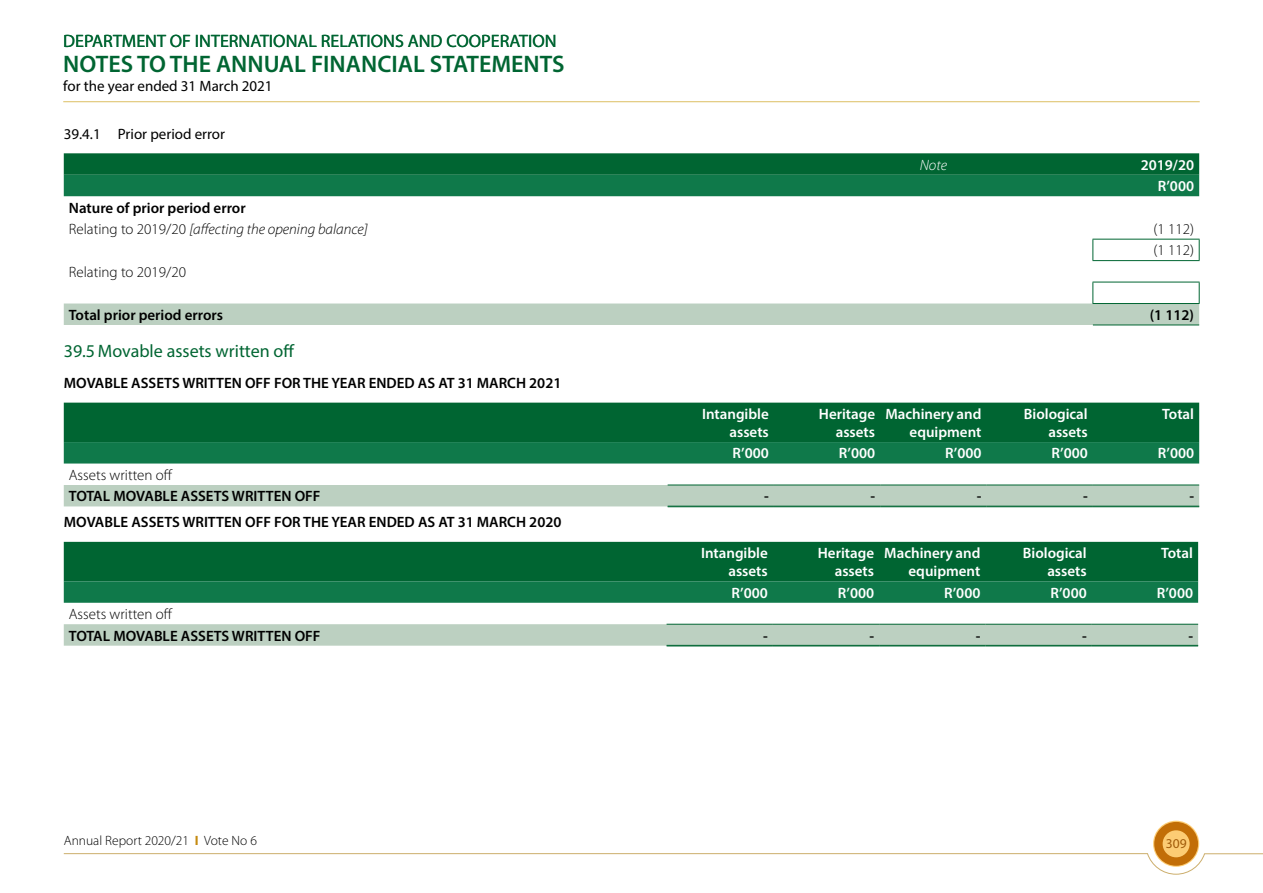
<style>
.page{position:relative;width:1263px;height:893px;background:#fff}
.page>*{position:absolute;margin:0;border:0;box-sizing:border-box;transform-origin:0 0}
.t1{font:600 24px "Myriad Pro";color:#006532}
.t2{font:18px "Myriad Pro";color:#006532}
.t3{font:600 15px/18px "Myriad Pro";color:#fff;text-align:right}
.t4{font:600 15px "Myriad Pro";color:#000}
.t5{font:italic 300 15px/21.5px "Myriad Pro";color:#000}
.t6{font:300 15px/21.5px "Myriad Pro";color:#000}
.t7{font:15px "Myriad Pro";color:#000}
.t8{font:italic 300 15px "Myriad Pro";color:#fff}
.t9{font:300 13.5px "Myriad Pro";color:#000}
.t10{font:13.5px "Myriad Pro";color:#a05a09}
.s1{font-weight:600;font-style:normal}
.s2{font-style:normal}
.s3{font-weight:700;color:#c58a10}
</style>
<div class="page">
<svg style="left:63px;top:822px;width:1200px;height:53px"></svg>
<hr style="left:63px;top:101px;width:1137px;height:1px;background:#dec26a">
<svg style="left:64px;top:153px;width:1135px;height:43px;background:#0a7040"></svg>
<hr style="left:1093px;top:325px;width:106px;height:1px;background:#006532">
<hr style="left:1092px;top:239px;width:107px;height:1px;background:#006532">
<svg style="left:1092px;top:240px;width:1px;height:20px"></svg>
<svg style="left:1199px;top:240px;width:1px;height:20px"></svg>
<hr style="left:1092px;top:260px;width:107px;height:1px;background:#006532">
<svg style="left:64px;top:282px;width:1136px;height:43px"></svg>
<hr style="left:1092px;top:303px;width:107px;height:1px;background:#006532">
<svg style="left:64px;top:403px;width:1135px;height:61px;background:#076d3c"></svg>
<div style="left:64px;top:485px;width:1135px;height:21px;background:#bcd0c1"></div>
<hr style="left:668px;top:485px;width:106px;height:1px;background:#006532">
<hr style="left:774px;top:485px;width:106px;height:1px;background:#006532">
<hr style="left:880px;top:485px;width:106px;height:1px;background:#006532">
<hr style="left:986px;top:485px;width:107px;height:1px;background:#006532">
<hr style="left:1093px;top:485px;width:106px;height:1px;background:#006532">
<hr style="left:668px;top:506px;width:106px;height:1px;background:#006532">
<hr style="left:774px;top:506px;width:106px;height:1px;background:#006532">
<hr style="left:880px;top:506px;width:106px;height:1px;background:#006532">
<hr style="left:986px;top:506px;width:107px;height:1px;background:#006532">
<hr style="left:1093px;top:506px;width:106px;height:1px;background:#006532">
<svg style="left:64px;top:542px;width:1134px;height:61px;background:#076d3b"></svg>
<svg style="left:64px;top:624px;width:1134px;height:22px;background:#bcd0c1"></svg>
<hr style="left:666px;top:624px;width:107px;height:1px;background:#006532">
<hr style="left:773px;top:624px;width:106px;height:1px;background:#006532">
<hr style="left:879px;top:624px;width:106px;height:1px;background:#006532">
<hr style="left:985px;top:624px;width:107px;height:1px;background:#006532">
<hr style="left:1092px;top:624px;width:106px;height:1px;background:#006532">
<hr style="left:666px;top:645px;width:107px;height:1px;background:#006532">
<hr style="left:666px;top:646px;width:107px;height:1px;background:#006532">
<hr style="left:773px;top:645px;width:106px;height:1px;background:#006532">
<hr style="left:773px;top:646px;width:106px;height:1px;background:#006532">
<hr style="left:879px;top:645px;width:106px;height:1px;background:#006532">
<hr style="left:879px;top:646px;width:106px;height:1px;background:#006532">
<hr style="left:985px;top:645px;width:107px;height:1px;background:#006532">
<hr style="left:985px;top:646px;width:107px;height:1px;background:#006532">
<hr style="left:1092px;top:645px;width:106px;height:1px;background:#006532">
<hr style="left:1092px;top:646px;width:106px;height:1px;background:#006532">
<p class="t2" style="left:63px;top:30px;width:495px">DEPARTMENT OF INTERNATIONAL RELATIONS AND COOPERATION</p>
<h1 class="t1" style="left:63px;top:49px;width:503px">NOTES TO THE ANNUAL FINANCIAL STATEMENTS</h1>
<p class="t7" style="left:63px;top:77px;width:211px">for the year ended 31 March 2021</p>
<p class="t7" style="left:64px;top:125px;width:163px">39.4.1 Prior period error</p>
<p class="t5" style="left:69px;top:197px;width:301px"><span class="s1">Nature of prior period error<br></span><span class="s2">Relating to 2019/20</span> [affecting the opening balance]</p>
<p class="t8" style="left:920px;top:156px;width:29px">Note</p>
<p class="t3" style="left:1141px;top:154px;width:55px;line-height:21.5px">2019/20<br>R’000</p>
<p class="t6" style="left:1153px;top:218px;width:42px">(1 112) (1 112)</p>
<p class="t6" style="left:69px;top:261px;width:119px">Relating to 2019/20</p>
<p class="t4" style="left:69px;top:305px;width:156px">Total prior period errors</p>
<p class="t4" style="left:1150px;top:305px;width:46px">(1 112)</p>
<p class="t2" style="left:64px;top:340px;width:232px">39.5 Movable assets written off</p>
<p class="t4" style="left:64px;top:374px;width:499px">MOVABLE ASSETS WRITTEN OFF FOR THE YEAR ENDED AS AT 31 MARCH 2021</p>
<p class="t3" style="left:702px;top:405px;width:68px">Intangible assets</p>
<p class="t3" style="left:819px;top:405px;width:58px">Heritage assets</p>
<p class="t3" style="left:885px;top:405px;width:98px">Machinery and equipment</p>
<p class="t3" style="left:1024px;top:405px;width:65px">Biological assets</p>
<p class="t3" style="left:1162px;top:405px;width:33px">Total</p>
<p class="t3" style="left:732px;top:444px;width:38px">R’000</p>
<p class="t3" style="left:839px;top:444px;width:38px">R’000</p>
<p class="t3" style="left:945px;top:444px;width:38px">R’000</p>
<p class="t3" style="left:1051px;top:444px;width:38px">R’000</p>
<p class="t3" style="left:1158px;top:444px;width:38px">R’000</p>
<p class="t6" style="left:69px;top:464px;width:105px">Assets written off</p>
<p class="t4" style="left:69px;top:487px;width:253px">TOTAL MOVABLE ASSETS WRITTEN OFF</p>
<p class="t4" style="left:764px;top:487px;width:6px">-</p>
<p class="t4" style="left:870px;top:487px;width:6px">-</p>
<p class="t4" style="left:977px;top:487px;width:6px">-</p>
<p class="t4" style="left:1083px;top:487px;width:6px">-</p>
<p class="t4" style="left:1189px;top:487px;width:6px">-</p>
<p class="t4" style="left:64px;top:513px;width:499px">MOVABLE ASSETS WRITTEN OFF FOR THE YEAR ENDED AS AT 31 MARCH 2020</p>
<p class="t3" style="left:701px;top:544px;width:68px">Intangible assets</p>
<p class="t3" style="left:818px;top:544px;width:58px">Heritage assets</p>
<p class="t3" style="left:884px;top:544px;width:98px">Machinery and equipment</p>
<p class="t3" style="left:1023px;top:544px;width:65px">Biological assets</p>
<p class="t3" style="left:1161px;top:544px;width:33px">Total</p>
<p class="t3" style="left:731px;top:583px;width:38px">R’000</p>
<p class="t3" style="left:838px;top:583px;width:38px">R’000</p>
<p class="t3" style="left:944px;top:583px;width:38px">R’000</p>
<p class="t3" style="left:1050px;top:583px;width:38px">R’000</p>
<p class="t3" style="left:1157px;top:583px;width:38px">R’000</p>
<p class="t6" style="left:69px;top:603px;width:105px">Assets written off</p>
<p class="t4" style="left:69px;top:626px;width:253px">TOTAL MOVABLE ASSETS WRITTEN OFF</p>
<p class="t4" style="left:763px;top:626px;width:6px">-</p>
<p class="t4" style="left:869px;top:626px;width:6px">-</p>
<p class="t4" style="left:976px;top:626px;width:6px">-</p>
<p class="t4" style="left:1082px;top:626px;width:6px">-</p>
<p class="t4" style="left:1188px;top:626px;width:6px">-</p>
<p class="t9" style="left:64px;top:833px;width:195px">Annual Report 2020/21 <span class="s3">I</span> Vote No 6</p>
<p class="t10" style="left:1166px;top:836px;width:22px">309</p>
</div>
